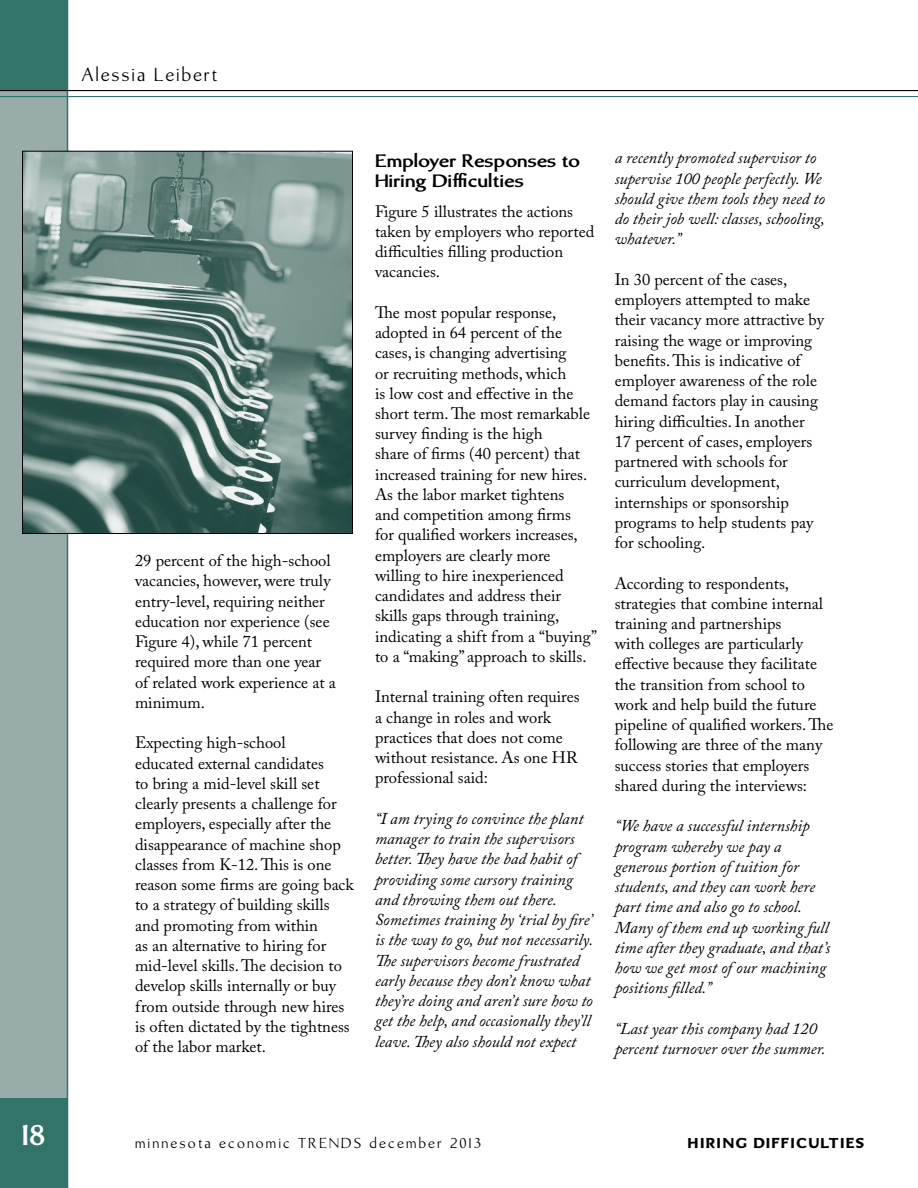
<style>
.page{position:relative;width:918px;height:1188px;background:#fff}
.page>*{position:absolute;margin:0;border:0;box-sizing:border-box;transform-origin:0 0}
.t1{font:700 30px "Brinar";color:#fff}
.t2{font:19.5px "Brinar";letter-spacing:.1em;color:#000}
.Body_subhead{font:700 18.9px/20.2px "Brinar";color:#000;scale:1.11 1}
.Body{font:16.5px/20.2px "Adobe Caslon Pro";color:#000}
.Body-2{font:italic 16.5px/20.2px "Adobe Caslon Pro";color:#000}
.t3{font:15px "Brinar";letter-spacing:.15em;color:#000}
.t4{font:900 15px "Brinar";letter-spacing:.105em;color:#000}
</style>
<div class="page">
<div style="left:0;top:90px;width:68px;height:1008px;background:#98adaa"></div>
<div style="left:0;top:1098px;width:68px;height:90px;background:#32736a"></div>
<div style="left:0;top:0;width:68px;height:90px;background:#32736a"></div>
<hr style="left:67px;top:0;width:1px;height:1188px;background:#32736a">
<hr style="left:0;top:96px;width:918px;height:1px;background:#32736a">
<hr style="left:0;top:90px;width:918px;height:1px;background:#000">
<img style="left:24px;top:153px;width:327px;height:379px">
<div style="left:22px;top:151px;width:331px;height:383px;border:1px solid #000"></div>
<p class="t2" style="left:81px;top:64px;width:138px">Alessia Leibert</p>
<h3 class="Body" style="left:135px;top:550px;width:203px">29 percent of the high-school vacancies, however, were truly entry-level, requiring neither education nor experience (see<br>Figure 4), while 71 percent required more than one year of related work experience at a minimum.</h3>
<h3 class="Body" style="left:135px;top:732px;width:220px">Expecting high-school<br>educated external candidates<br>to bring a mid-level skill set clearly presents a challenge for employers, especially after the disappearance of machine shop classes from K-12. This is one reason some firms are going back to a strategy of building skills and promoting from within<br>as an alternative to hiring for mid-level skills. The decision to develop skills internally or buy from outside through new hires is often dictated by the tightness of the labor market.</h3>
<p class="Body_subhead" style="left:375px;top:151px;width:186px">Employer Responses to<br>Hiring Difficulties</p>
<h3 class="Body" style="left:375px;top:201px;width:221px">Figure 5 illustrates the actions taken by employers who reported difficulties filling production vacancies.</h3>
<h3 class="Body" style="left:375px;top:302px;width:224px">The most popular response, adopted in 64 percent of the cases, is changing advertising<br>or recruiting methods, which<br>is low cost and effective in the short term. The most remarkable survey finding is the high<br>share of firms (40 percent) that increased training for new hires.<br>As the labor market tightens<br>and competition among firms<br>for qualified workers increases, employers are clearly more willing to hire inexperienced candidates and address their skills gaps through training, indicating a shift from a “buying” to a “making” approach to skills.</h3>
<h3 class="Body" style="left:375px;top:687px;width:206px">Internal training often requires a change in roles and work practices that does not come without resistance. As one HR professional said:</h3>
<h3 class="Body-2" style="left:375px;top:808px;width:220px">“I am trying to convince the plant manager to train the supervisors better. They have the bad habit of providing some cursory training and throwing them out there.<br>Sometimes training by ‘trial by fire’ is the way to go, but not necessarily.<br>The supervisors become frustrated early because they don’t know what they’re doing and aren’t sure how to get the help, and occasionally they’ll leave. They also should not expect</h3>
<h3 class="Body-2" style="left:615px;top:148px;width:212px">a recently promoted supervisor to supervise 100 people perfectly. We should give them tools they need to do their job well: classes, schooling, whatever.”</h3>
<h3 class="Body" style="left:615px;top:269px;width:211px">In 30 percent of the cases, employers attempted to make their vacancy more attractive by raising the wage or improving benefits. This is indicative of employer awareness of the role demand factors play in causing hiring difficulties. In another<br>17 percent of cases, employers partnered with schools for curriculum development, internships or sponsorship programs to help students pay for schooling.</h3>
<h3 class="Body" style="left:615px;top:573px;width:220px">According to respondents, strategies that combine internal training and partnerships<br>with colleges are particularly effective because they facilitate the transition from school to work and help build the future pipeline of qualified workers. The following are three of the many success stories that employers shared during the interviews:</h3>
<h3 class="Body-2" style="left:615px;top:816px;width:217px">“We have a successful internship program whereby we pay a generous portion of tuition for students, and they can work here part time and also go to school.<br>Many of them end up working full time after they graduate, and that’s how we get most of our machining positions filled.”</h3>
<h3 class="Body-2" style="left:615px;top:1018px;width:213px">“Last year this company had 120 percent turnover over the summer.</h3>
<h1 class="t1" style="left:22px;top:1119px;width:25px">18</h1>
<p class="t3" style="left:135px;top:1134px;width:348px">minnesota economic TRENDS december 2013</p>
<p class="t4" style="left:688px;top:1134px;width:178px">HIRING DIFFICULTIES</p>
</div>
